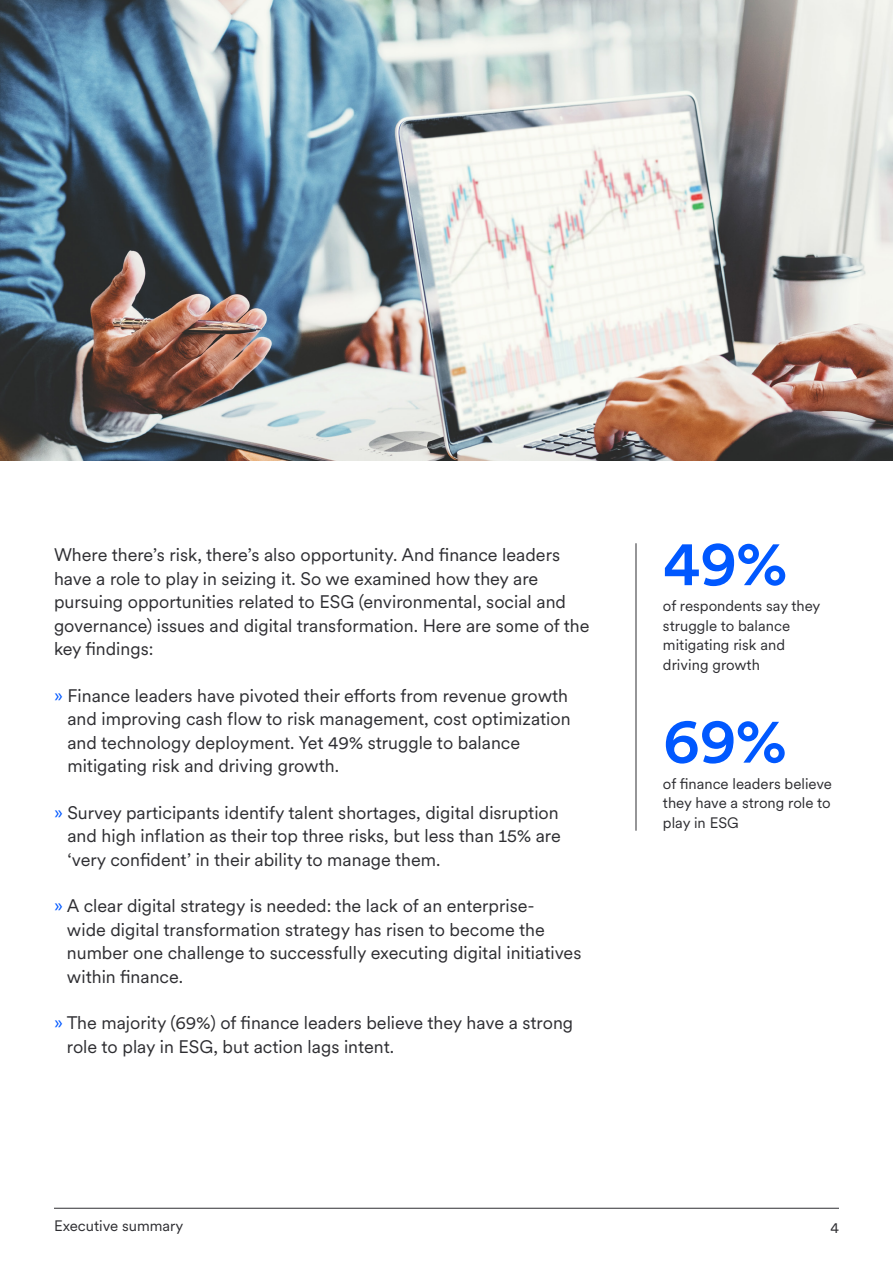
<style>
.page{position:relative;width:893px;height:1263px;background:#fff}
.page>*{position:absolute;margin:0;border:0;box-sizing:border-box;transform-origin:0 0}
.t1{font:500 63px "U.S.Bank Circular";color:#0058ff}
.t2{font:18px/23.4px "U.S.Bank Circular";color:#2e2e32}
.t3{font:15px/19.5px "U.S.Bank Circular";color:#2e2e32}
.s1{color:#0058ff}
</style>
<div class="page">
<img style="left:0;top:0;width:893px;height:460px">
<hr style="left:54px;top:1208px;width:785px;height:1px;background:#2e2e32">
<hr style="left:636px;top:543px;width:1px;height:288px;background:#2e2e32">
<p class="t2" style="left:54px;top:543px;width:537px">Where there’s risk, there’s also opportunity. And finance leaders have a role to play in seizing it. So we examined how they are pursuing opportunities related to ESG (environmental, social and governance) issues and digital transformation. Here are some of the key findings:</p>
<p class="t2" style="left:67px;top:683px;width:505px;text-indent:-13px"><span class="s1">»</span> Finance leaders have pivoted their efforts from revenue growth and improving cash flow to risk management, cost optimization and technology deployment. Yet 49% struggle to balance mitigating risk and driving growth.</p>
<p class="t2" style="left:67px;top:800px;width:495px;text-align:justify;text-indent:-13px"><span class="s1">»</span> Survey participants identify talent shortages, digital disruption and high inflation as their top three risks, but less than 15% are ‘very confident’ in their ability to manage them.</p>
<p class="t2" style="left:67px;top:894px;width:516px;text-indent:-13px"><span class="s1">»</span> A clear digital strategy is needed: the lack of an enterprise-<br>wide digital transformation strategy has risen to become the number one challenge to successfully executing digital initiatives within finance.</p>
<p class="t2" style="left:67px;top:1011px;width:508px;text-indent:-13px"><span class="s1">»</span> The majority (69%) of finance leaders believe they have a strong role to play in ESG, but action lags intent.</p>
<p class="t3" style="left:54px;top:1215px;width:131px">Executive summary</p>
<h1 class="t1" style="left:663px;top:520px;width:126px">49%</h1>
<p class="t3" style="left:663px;top:596px;width:159px">of respondents say they struggle to balance mitigating risk and driving growth</p>
<h1 class="t1" style="left:663px;top:698px;width:125px">69%</h1>
<p class="t3" style="left:663px;top:773px;width:171px;text-align:justify">of finance leaders believe they have a strong role to play in ESG</p>
<p class="t3" style="left:831px;top:1217px;width:10px">4</p>
</div>
